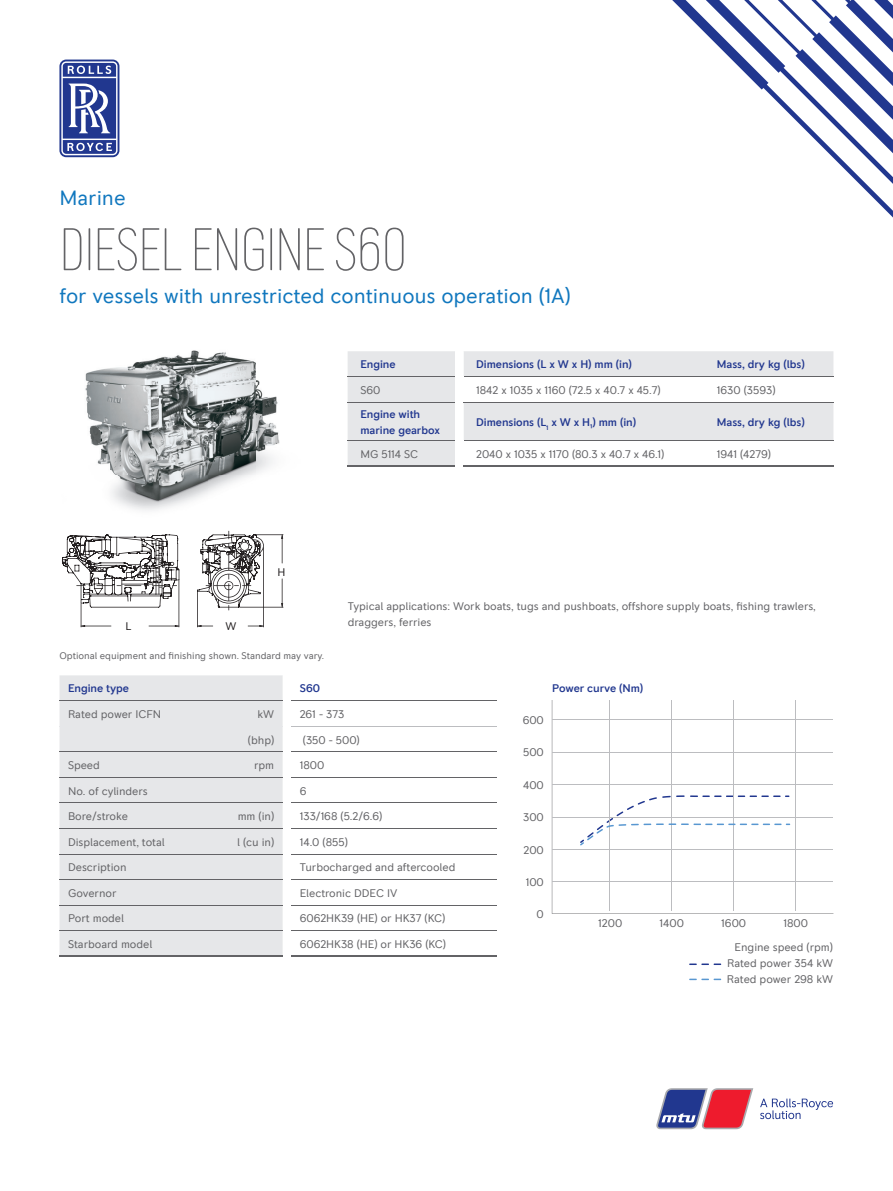
<style>
.page{position:relative;width:893px;height:1191px;background:#fff}
.page>*{position:absolute;margin:0;border:0;box-sizing:border-box;transform-origin:0 0}
.t1{font:200 condensed 60px "RR Pioneer";letter-spacing:-.015em;color:#636366}
.t2{font:21px "RR Pioneer";letter-spacing:-.005em;color:#1077be}
.t3{font:11.25px/16.2px "RR Pioneer";letter-spacing:-.005em;color:#636366}
.t4{font:500 11.25px/16.2px "RR Pioneer";letter-spacing:-.005em;color:#21378f}
.t5{font:11.25px "RR Pioneer";color:#231f20}
.t6{font:9.75px "RR Pioneer";letter-spacing:-.005em;color:#636366}
</style>
<div class="page">
<svg style="left:672px;top:0;width:221px;height:217px"></svg>
<svg style="left:59px;top:60px;width:60px;height:97px"></svg>
<svg style="left:760px;top:1098px;width:73px;height:21px"></svg>
<svg style="left:656px;top:1088px;width:97px;height:41px"></svg>
<div style="left:60px;top:675px;width:223px;height:280px;background:#e6e7e9"></div>
<hr style="left:60px;top:751px;width:136px;height:1px;background:#636366">
<hr style="left:196px;top:751px;width:87px;height:1px;background:#636366">
<hr style="left:60px;top:802px;width:136px;height:1px;background:#636366">
<hr style="left:196px;top:802px;width:87px;height:1px;background:#636366">
<hr style="left:60px;top:828px;width:136px;height:1px;background:#636366">
<hr style="left:196px;top:828px;width:87px;height:1px;background:#636366">
<hr style="left:60px;top:700px;width:136px;height:1px;background:#636366">
<hr style="left:196px;top:700px;width:87px;height:1px;background:#636366">
<hr style="left:291px;top:700px;width:205px;height:1px;background:#636366">
<hr style="left:60px;top:726px;width:136px;height:1px;background:#e6e7e9">
<hr style="left:196px;top:726px;width:87px;height:1px;background:#e6e7e9">
<hr style="left:291px;top:777px;width:205px;height:1px;background:#636366">
<hr style="left:291px;top:853px;width:205px;height:1px;background:#636366">
<hr style="left:291px;top:879px;width:205px;height:1px;background:#636366">
<hr style="left:291px;top:904px;width:205px;height:1px;background:#636366">
<hr style="left:291px;top:930px;width:205px;height:1px;background:#636366">
<hr style="left:291px;top:726px;width:205px;height:1px;background:#bcbdc0">
<hr style="left:60px;top:955px;width:136px;height:1px;background:#636366">
<hr style="left:196px;top:955px;width:87px;height:1px;background:#636366">
<hr style="left:291px;top:955px;width:205px;height:1px;background:#636366">
<hr style="left:291px;top:751px;width:205px;height:1px;background:#636366">
<hr style="left:60px;top:777px;width:136px;height:1px;background:#636366">
<hr style="left:196px;top:777px;width:87px;height:1px;background:#636366">
<hr style="left:291px;top:802px;width:205px;height:1px;background:#636366">
<hr style="left:291px;top:828px;width:205px;height:1px;background:#636366">
<hr style="left:60px;top:853px;width:136px;height:1px;background:#636366">
<hr style="left:196px;top:853px;width:87px;height:1px;background:#636366">
<hr style="left:60px;top:879px;width:136px;height:1px;background:#636366">
<hr style="left:196px;top:879px;width:87px;height:1px;background:#636366">
<hr style="left:60px;top:904px;width:136px;height:1px;background:#636366">
<hr style="left:196px;top:904px;width:87px;height:1px;background:#636366">
<hr style="left:60px;top:930px;width:136px;height:1px;background:#636366">
<hr style="left:196px;top:930px;width:87px;height:1px;background:#636366">
<svg style="left:348px;top:351px;width:485px;height:114px;fill:#e6e7e9"></svg>
<hr style="left:348px;top:440px;width:107px;height:1px;background:#636366">
<hr style="left:463px;top:440px;width:241px;height:1px;background:#636366">
<hr style="left:704px;top:440px;width:129px;height:1px;background:#636366">
<hr style="left:348px;top:376px;width:107px;height:1px;background:#636366">
<hr style="left:463px;top:376px;width:241px;height:1px;background:#636366">
<hr style="left:704px;top:376px;width:129px;height:1px;background:#636366">
<svg style="left:455px;top:351px;width:8px;height:114px"></svg>
<hr style="left:348px;top:402px;width:107px;height:1px;background:#636366">
<hr style="left:348px;top:465px;width:107px;height:2px;background:#636366">
<hr style="left:463px;top:465px;width:241px;height:2px;background:#636366">
<hr style="left:704px;top:465px;width:129px;height:2px;background:#636366">
<hr style="left:463px;top:402px;width:241px;height:1px;background:#636366">
<hr style="left:704px;top:402px;width:129px;height:1px;background:#636366">
<hr style="left:671px;top:700px;width:1px;height:210px;background:#bcbdc0">
<hr style="left:795px;top:700px;width:1px;height:210px;background:#bcbdc0">
<hr style="left:733px;top:700px;width:1px;height:210px;background:#bcbdc0">
<hr style="left:609px;top:700px;width:1px;height:210px;background:#bcbdc0">
<hr style="left:552px;top:719px;width:281px;height:1px;background:#bcbdc0">
<hr style="left:552px;top:752px;width:281px;height:1px;background:#bcbdc0">
<hr style="left:552px;top:784px;width:281px;height:1px;background:#bcbdc0">
<hr style="left:552px;top:817px;width:281px;height:1px;background:#bcbdc0">
<hr style="left:552px;top:849px;width:281px;height:1px;background:#bcbdc0">
<hr style="left:552px;top:881px;width:281px;height:1px;background:#bcbdc0">
<svg style="left:689px;top:963px;width:32px;height:2px"></svg>
<img style="left:85px;top:350px;width:195px;height:161px">
<svg style="left:62px;top:531px;width:221px;height:96px"></svg>
<svg style="left:689px;top:978px;width:32px;height:2px"></svg>
<svg style="left:580px;top:795px;width:210px;height:50px"></svg>
<h2 class="t2" style="left:60px;top:186px;width:68px">Marine</h2>
<h1 class="t1" style="left:60px;top:216px;width:349px">DIESEL ENGINE S60</h1>
<h2 class="t2" style="left:60px;top:283px;width:513px">for vessels with unrestricted continuous operation (1A)</h2>
<p class="t4" style="left:360px;top:356px;width:37px">Engine</p>
<p class="t4" style="left:476px;top:356px;width:157px">Dimensions (L x W x H) mm (in)</p>
<p class="t4" style="left:717px;top:356px;width:89px">Mass, dry kg (lbs)</p>
<p class="t3" style="left:360px;top:382px;width:22px">S60</p>
<p class="t3" style="left:476px;top:382px;width:186px">1842 x 1035 x 1160 (72.5 x 40.7 x 45.7)</p>
<p class="t3" style="left:717px;top:382px;width:60px">1630 (3593)</p>
<p class="t4" style="left:360px;top:406px;width:81px">Engine with marine gearbox</p>
<p class="t4" style="left:476px;top:414px;width:162px">Dimensions (L<sub>1</sub> x W x H₁) mm (in)</p>
<p class="t4" style="left:717px;top:414px;width:89px">Mass, dry kg (lbs)</p>
<p class="t3" style="left:360px;top:446px;width:59px">MG 5114 SC</p>
<p class="t3" style="left:476px;top:446px;width:190px">2040 x 1035 x 1170 (80.3 x 40.7 x 46.1)</p>
<p class="t3" style="left:717px;top:446px;width:55px">1941 (4279)</p>
<p class="t5" style="left:126px;top:619px;width:8px">L</p>
<p class="t5" style="left:225px;top:619px;width:12px">W</p>
<p class="t5" style="left:278px;top:565px;width:10px">H</p>
<p class="t6" style="left:60px;top:650px;width:266px">Optional equipment and finishing shown. Standard may vary.</p>
<p class="t3" style="left:348px;top:598px;width:470px">Typical applications: Work boats, tugs and pushboats, offshore supply boats, fishing trawlers, draggers, ferries</p>
<p class="t4" style="left:68px;top:680px;width:63px">Engine type</p>
<p class="t4" style="left:300px;top:680px;width:22px">S60</p>
<p class="t3" style="left:68px;top:706px;width:95px">Rated power ICFN</p>
<p class="t3" style="left:258px;top:706px;width:18px">kW</p>
<p class="t3" style="left:300px;top:706px;width:46px">261 - 373</p>
<p class="t3" style="left:248px;top:731px;width:28px">(bhp)</p>
<p class="t3" style="left:303px;top:731px;width:58px">(350 - 500)</p>
<p class="t3" style="left:68px;top:757px;width:33px">Speed</p>
<p class="t3" style="left:254px;top:757px;width:22px">rpm</p>
<p class="t3" style="left:300px;top:757px;width:26px">1800</p>
<p class="t3" style="left:68px;top:782px;width:81px">No. of cylinders</p>
<p class="t3" style="left:300px;top:782px;width:8px">6</p>
<p class="t3" style="left:68px;top:808px;width:61px">Bore/stroke</p>
<p class="t3" style="left:238px;top:808px;width:38px">mm (in)</p>
<p class="t3" style="left:300px;top:808px;width:84px">133/168 (5.2/6.6)</p>
<p class="t3" style="left:68px;top:833px;width:98px">Displacement, total</p>
<p class="t3" style="left:237px;top:833px;width:39px">l (cu in)</p>
<p class="t3" style="left:300px;top:833px;width:50px">14.0 (855)</p>
<p class="t3" style="left:68px;top:859px;width:60px">Description</p>
<p class="t3" style="left:300px;top:859px;width:157px">Turbocharged and aftercooled</p>
<p class="t3" style="left:68px;top:884px;width:50px">Governor</p>
<p class="t3" style="left:300px;top:884px;width:99px">Electronic DDEC IV</p>
<p class="t3" style="left:68px;top:910px;width:57px">Port model</p>
<p class="t3" style="left:300px;top:910px;width:147px">6062HK39 (HE) or HK37 (KC)</p>
<p class="t3" style="left:68px;top:935px;width:86px">Starboard model</p>
<p class="t3" style="left:300px;top:935px;width:148px">6062HK38 (HE) or HK36 (KC)</p>
<p class="t3" style="left:523px;top:712px;width:23px">600</p>
<p class="t3" style="left:523px;top:744px;width:22px">500</p>
<p class="t3" style="left:523px;top:777px;width:22px">400</p>
<p class="t3" style="left:523px;top:809px;width:22px">300</p>
<p class="t3" style="left:524px;top:841px;width:22px">200</p>
<p class="t3" style="left:526px;top:874px;width:20px">100</p>
<p class="t3" style="left:537px;top:906px;width:9px">0</p>
<p class="t4" style="left:552px;top:680px;width:93px">Power curve (Nm)</p>
<p class="t3" style="left:598px;top:914px;width:26px">1200</p>
<p class="t3" style="left:659px;top:914px;width:26px">1400</p>
<p class="t3" style="left:721px;top:914px;width:26px">1600</p>
<p class="t3" style="left:783px;top:914px;width:26px">1800</p>
<p class="t3" style="left:727px;top:939px;width:108px;text-align:justify;text-indent:8px">Engine speed (rpm)<br>Rated power 354 kW Rated power 298 kW</p>
</div>
